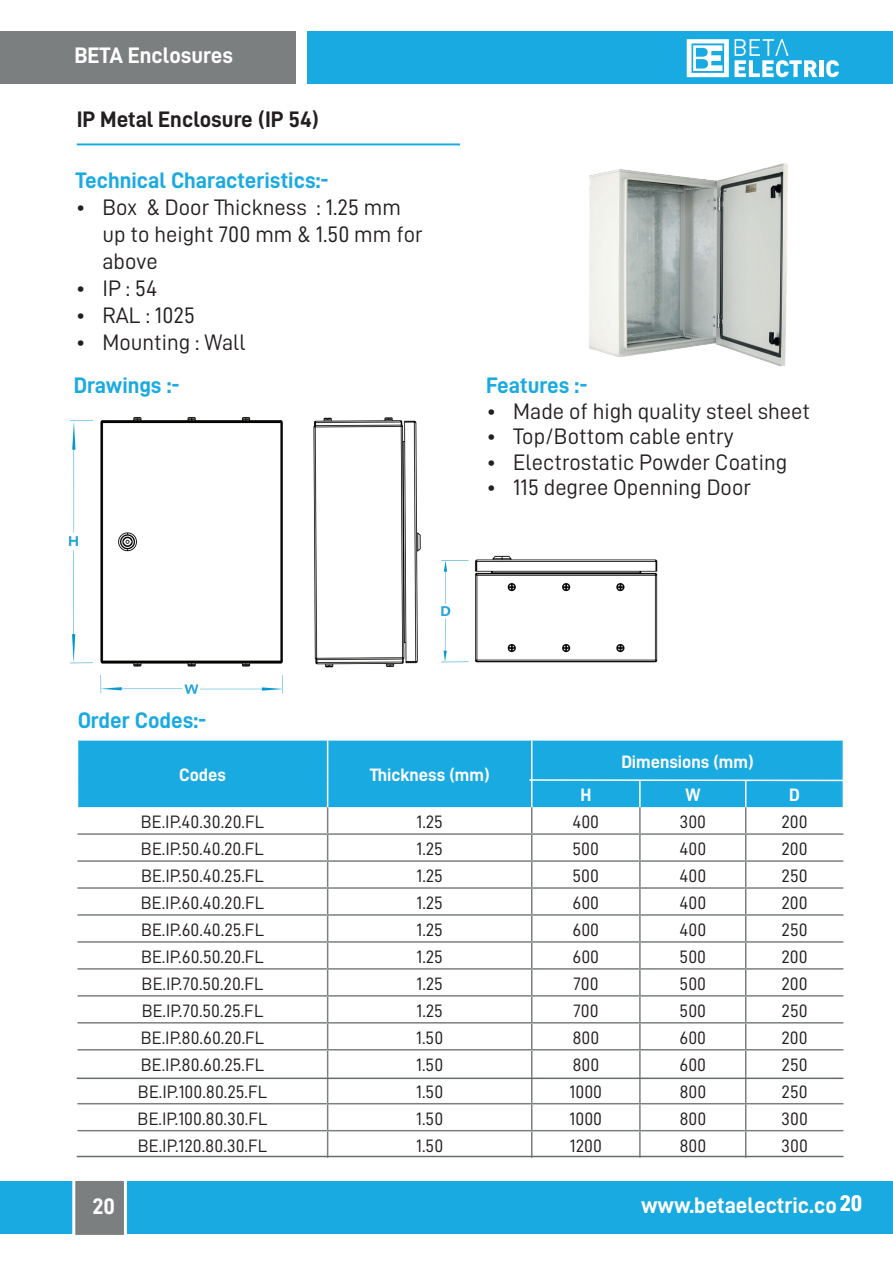
<style>
.page{position:relative;width:893px;height:1263px;background:#fff}
.page>*{position:absolute;margin:0;border:0;box-sizing:border-box;transform-origin:0 0}
.t1{font:22.5px/27px "D DIN";color:#231f20}
.t2{font:22.5px "D DIN Bold";color:#1aaae2}
.t3{font:22.5px "D DIN Bold";color:#fff}
.t4{font:22.5px "D DIN Bold";color:#231f20}
.t5{font:18px "D DIN";color:#231f20}
.t6{font:18px "D DIN Bold";color:#fff}
</style>
<div class="page">
<div style="left:0;top:1181px;width:893px;height:53px;background:#1aaae2"></div>
<div style="left:0;top:32px;width:295px;height:52px;background:#7c7f80"></div>
<div style="left:72px;top:1178px;width:55px;height:60px;background:#7c7f80;border:3px solid #fff"></div>
<div style="left:307px;top:32px;width:586px;height:52px;background:#1aaae2"></div>
<svg style="left:826px;top:60px;width:13px;height:17px"></svg>
<hr style="left:819px;top:60px;width:4px;height:17px;background:#fff">
<svg style="left:735px;top:39px;width:82px;height:38px"></svg>
<svg style="left:687px;top:39px;width:42px;height:38px"></svg>
<hr style="left:77px;top:143px;width:383px;height:2px;background:#1aaae2">
<div style="left:78px;top:741px;width:765px;height:66px;background:#1aaae2"></div>
<hr style="left:77px;top:833px;width:251px;height:2px;background:#7c7f80">
<hr style="left:328px;top:833px;width:204px;height:2px;background:#7c7f80">
<hr style="left:77px;top:860px;width:251px;height:2px;background:#7c7f80">
<hr style="left:328px;top:860px;width:204px;height:2px;background:#7c7f80">
<hr style="left:77px;top:887px;width:251px;height:2px;background:#7c7f80">
<hr style="left:328px;top:887px;width:204px;height:2px;background:#7c7f80">
<hr style="left:77px;top:914px;width:251px;height:2px;background:#7c7f80">
<hr style="left:328px;top:914px;width:204px;height:2px;background:#7c7f80">
<hr style="left:77px;top:941px;width:251px;height:2px;background:#7c7f80">
<hr style="left:328px;top:941px;width:204px;height:2px;background:#7c7f80">
<hr style="left:77px;top:968px;width:251px;height:2px;background:#7c7f80">
<hr style="left:328px;top:968px;width:204px;height:2px;background:#7c7f80">
<hr style="left:77px;top:995px;width:251px;height:1px;background:#7c7f80">
<hr style="left:328px;top:995px;width:204px;height:1px;background:#7c7f80">
<hr style="left:77px;top:1022px;width:251px;height:1px;background:#7c7f80">
<hr style="left:328px;top:1022px;width:204px;height:1px;background:#7c7f80">
<hr style="left:77px;top:1049px;width:251px;height:1px;background:#7c7f80">
<hr style="left:328px;top:1049px;width:204px;height:1px;background:#7c7f80">
<hr style="left:77px;top:1103px;width:251px;height:1px;background:#7c7f80">
<hr style="left:328px;top:1103px;width:204px;height:1px;background:#7c7f80">
<hr style="left:77px;top:1130px;width:251px;height:1px;background:#7c7f80">
<hr style="left:328px;top:1130px;width:204px;height:1px;background:#7c7f80">
<hr style="left:327px;top:741px;width:1px;height:39px;background:#fff">
<hr style="left:531px;top:741px;width:1px;height:39px;background:#fff">
<svg style="left:327px;top:780px;width:1px;height:376px"></svg>
<img style="left:69px;top:417px;width:589px;height:277px">
<img style="left:589px;top:163px;width:199px;height:204px">
<hr style="left:77px;top:1156px;width:766px;height:1px;background:#666c6c">
<hr style="left:77px;top:1077px;width:766px;height:2px;background:#666c6c">
<svg style="left:528px;top:778px;width:316px;height:379px"></svg>
<p class="t3" style="left:74px;top:43px;width:160px">BETA Enclosures</p>
<p class="t4" style="left:77px;top:107px;width:243px">IP Metal Enclosure (IP 54)</p>
<p class="t2" style="left:75px;top:168px;width:255px">Technical Characteristics:-</p>
<p class="t1" style="left:102px;top:193px;width:322px;text-indent:-27px">• Box &amp; Door Thickness : 1.25 mm up to height 700 mm &amp; 1.50 mm for above</p>
<p class="t1" style="left:75px;top:274px;width:83px">• IP : 54</p>
<p class="t1" style="left:75px;top:301px;width:121px">• RAL : 1025</p>
<p class="t1" style="left:75px;top:328px;width:172px">• Mounting : Wall</p>
<p class="t2" style="left:74px;top:373px;width:107px">Drawings :-</p>
<p class="t2" style="left:486px;top:373px;width:103px">Features :-</p>
<p class="t1" style="left:486px;top:397px;width:325px">• Made of high quality steel sheet</p>
<p class="t1" style="left:486px;top:423px;width:249px">• Top/Bottom cable entry</p>
<p class="t1" style="left:486px;top:448px;width:303px">• Electrostatic Powder Coating</p>
<p class="t1" style="left:486px;top:474px;width:266px">• 115 degree Openning Door</p>
<p class="t2" style="left:78px;top:708px;width:130px">Order Codes:-</p>
<p class="t6" style="left:179px;top:765px;width:48px">Codes</p>
<p class="t6" style="left:370px;top:765px;width:121px">Thickness (mm)</p>
<p class="t6" style="left:621px;top:752px;width:134px">Dimensions (mm)</p>
<p class="t6" style="left:580px;top:785px;width:12px">H</p>
<p class="t6" style="left:685px;top:785px;width:16px">W</p>
<p class="t6" style="left:789px;top:785px;width:12px">D</p>
<p class="t5" style="left:141px;top:812px;width:125px">BE.IP.40.30.20.FL</p>
<p class="t5" style="left:416px;top:812px;width:28px">1.25</p>
<p class="t5" style="left:572px;top:812px;width:28px">400</p>
<p class="t5" style="left:679px;top:812px;width:28px">300</p>
<p class="t5" style="left:781px;top:812px;width:28px">200</p>
<p class="t5" style="left:141px;top:839px;width:125px">BE.IP.50.40.20.FL</p>
<p class="t5" style="left:416px;top:839px;width:28px">1.25</p>
<p class="t5" style="left:573px;top:839px;width:28px">500</p>
<p class="t5" style="left:679px;top:839px;width:28px">400</p>
<p class="t5" style="left:781px;top:839px;width:28px">200</p>
<p class="t5" style="left:141px;top:866px;width:125px">BE.IP.50.40.25.FL</p>
<p class="t5" style="left:416px;top:866px;width:28px">1.25</p>
<p class="t5" style="left:573px;top:866px;width:28px">500</p>
<p class="t5" style="left:679px;top:866px;width:28px">400</p>
<p class="t5" style="left:782px;top:866px;width:28px">250</p>
<p class="t5" style="left:141px;top:893px;width:125px">BE.IP.60.40.20.FL</p>
<p class="t5" style="left:416px;top:893px;width:28px">1.25</p>
<p class="t5" style="left:572px;top:893px;width:28px">600</p>
<p class="t5" style="left:679px;top:893px;width:28px">400</p>
<p class="t5" style="left:781px;top:893px;width:28px">200</p>
<p class="t5" style="left:141px;top:920px;width:125px">BE.IP.60.40.25.FL</p>
<p class="t5" style="left:416px;top:920px;width:28px">1.25</p>
<p class="t5" style="left:572px;top:920px;width:28px">600</p>
<p class="t5" style="left:679px;top:920px;width:28px">400</p>
<p class="t5" style="left:782px;top:920px;width:28px">250</p>
<p class="t5" style="left:141px;top:947px;width:125px">BE.IP.60.50.20.FL</p>
<p class="t5" style="left:416px;top:947px;width:28px">1.25</p>
<p class="t5" style="left:572px;top:947px;width:28px">600</p>
<p class="t5" style="left:680px;top:947px;width:28px">500</p>
<p class="t5" style="left:781px;top:947px;width:28px">200</p>
<p class="t5" style="left:142px;top:974px;width:123px">BE.IP.70.50.20.FL</p>
<p class="t5" style="left:416px;top:974px;width:28px">1.25</p>
<p class="t5" style="left:573px;top:974px;width:27px">700</p>
<p class="t5" style="left:680px;top:974px;width:28px">500</p>
<p class="t5" style="left:781px;top:974px;width:28px">200</p>
<p class="t5" style="left:142px;top:1001px;width:123px">BE.IP.70.50.25.FL</p>
<p class="t5" style="left:416px;top:1001px;width:28px">1.25</p>
<p class="t5" style="left:573px;top:1001px;width:27px">700</p>
<p class="t5" style="left:680px;top:1001px;width:28px">500</p>
<p class="t5" style="left:782px;top:1001px;width:28px">250</p>
<p class="t5" style="left:141px;top:1028px;width:125px">BE.IP.80.60.20.FL</p>
<p class="t5" style="left:416px;top:1028px;width:28px">1.50</p>
<p class="t5" style="left:572px;top:1028px;width:28px">800</p>
<p class="t5" style="left:679px;top:1028px;width:28px">600</p>
<p class="t5" style="left:781px;top:1028px;width:28px">200</p>
<p class="t5" style="left:141px;top:1055px;width:125px">BE.IP.80.60.25.FL</p>
<p class="t5" style="left:416px;top:1055px;width:29px">1.50</p>
<p class="t5" style="left:572px;top:1055px;width:28px">800</p>
<p class="t5" style="left:679px;top:1055px;width:28px">600</p>
<p class="t5" style="left:782px;top:1055px;width:28px">250</p>
<p class="t5" style="left:138px;top:1082px;width:131px">BE.IP.100.80.25.FL</p>
<p class="t5" style="left:416px;top:1082px;width:28px">1.50</p>
<p class="t5" style="left:570px;top:1082px;width:34px">1000</p>
<p class="t5" style="left:679px;top:1082px;width:28px">800</p>
<p class="t5" style="left:782px;top:1082px;width:28px">250</p>
<p class="t5" style="left:138px;top:1109px;width:131px">BE.IP.100.80.30.FL</p>
<p class="t5" style="left:416px;top:1109px;width:28px">1.50</p>
<p class="t5" style="left:570px;top:1109px;width:34px">1000</p>
<p class="t5" style="left:679px;top:1109px;width:28px">800</p>
<p class="t5" style="left:781px;top:1109px;width:28px">300</p>
<p class="t5" style="left:138px;top:1136px;width:131px">BE.IP.120.80.30.FL</p>
<p class="t5" style="left:416px;top:1136px;width:28px">1.50</p>
<p class="t5" style="left:570px;top:1136px;width:34px">1200</p>
<p class="t5" style="left:679px;top:1136px;width:28px">800</p>
<p class="t5" style="left:781px;top:1136px;width:28px">300</p>
<p class="t3" style="left:92px;top:1194px;width:24px">20</p>
<p class="t3" style="left:840px;top:1191px;width:24px">20</p>
<p class="t3" style="left:641px;top:1192px;width:197px">www.betaelectric.co</p>
</div>
